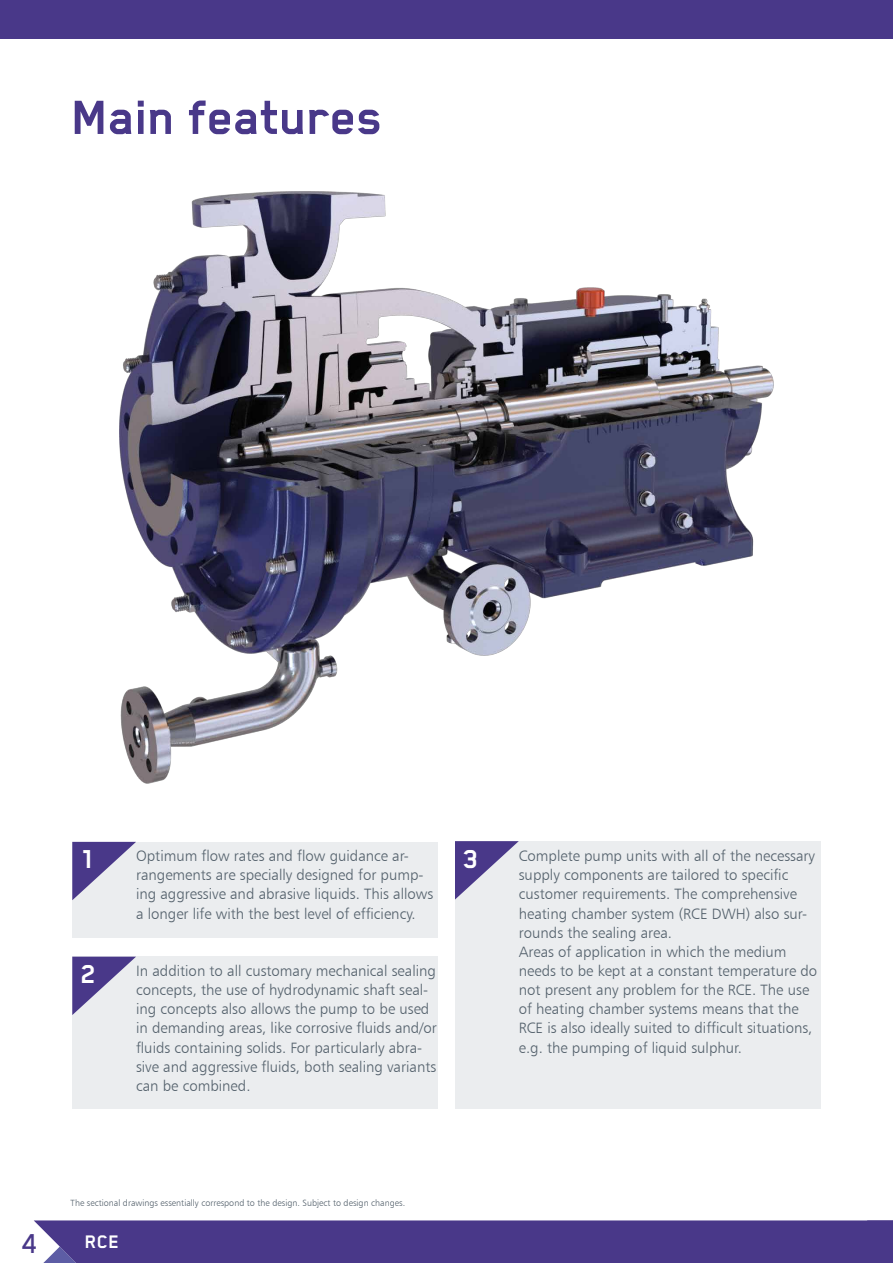
<style>
.page{position:relative;width:893px;height:1263px;background:#fff}
.page>*{position:absolute;margin:0;border:0;box-sizing:border-box;transform-origin:0 0}
.t1{font:700 55.5px "Blender Pro";color:#493889}
.t2{font:500 31.5px "Blender Pro";color:#493889}
.t3{font:700 30px "Blender Pro";color:#fff}
.t4{font:700 21px "Blender Pro";color:#fff}
.t5{font:15px/19.2px "Humanist 777 BT Light B";color:#54616c}
.t6{font:9px "Humanist 777 BT Light B";color:#54616c}
</style>
<div class="page">
<div style="left:0;top:0;width:893px;height:38px;background:#493889"></div>
<div style="left:34px;top:1220px;width:859px;height:43px;background:#493889"></div>
<div style="left:72px;top:842px;width:366px;height:95px;background:#ebedef"></div>
<div style="left:455px;top:841px;width:366px;height:268px;background:#ebedef"></div>
<div style="left:72px;top:957px;width:366px;height:152px;background:#ebedef"></div>
<svg style="left:72px;top:842px;width:64px;height:58px"></svg>
<svg style="left:455px;top:841px;width:64px;height:58px"></svg>
<svg style="left:72px;top:957px;width:64px;height:58px"></svg>
<img style="left:119px;top:191px;width:655px;height:592px">
<h1 class="t1" style="left:72px;top:87px;width:312px">Main features</h1>
<h3 class="t3" style="left:80px;top:843px;width:17px">1</h3>
<h3 class="t3" style="left:463px;top:842px;width:17px">3</h3>
<p class="t5" style="left:136px;top:846px;width:299px">Optimum flow rates and flow guidance ar&shy;rangements are specially designed for pump&shy;ing aggressive and abrasive liquids. This allows a longer life with the best level of efficiency.</p>
<p class="t5" style="left:519px;top:846px;width:300px">Complete pump units with all of the necessary supply components are tailored to specific customer requirements. The comprehensive heating chamber system (RCE DWH) also sur&shy;rounds the sealing area.<br>Areas of application in which the medium needs to be kept at a constant temperature do not present any problem for the RCE. The use of heating chamber systems means that the RCE is also ideally suited to difficult situations, e.g. the pumping of liquid sulphur.</p>
<p class="t5" style="left:136px;top:961px;width:302px">In addition to all customary mechanical sealing concepts, the use of hydrodynamic shaft seal&shy;ing concepts also allows the pump to be used in demanding areas, like corrosive fluids and/or fluids containing solids. For particularly abra&shy;sive and aggressive fluids, both sealing variants can be combined.</p>
<h3 class="t3" style="left:80px;top:958px;width:17px">2</h3>
<p class="t6" style="left:71px;top:1197px;width:336px">The sectional drawings essentially correspond to the design. Subject to design changes.</p>
<h2 class="t2" style="left:22px;top:1226px;width:18px">4</h2>
<h3 class="t4" style="left:85px;top:1230px;width:36px">RCE</h3>
</div>
